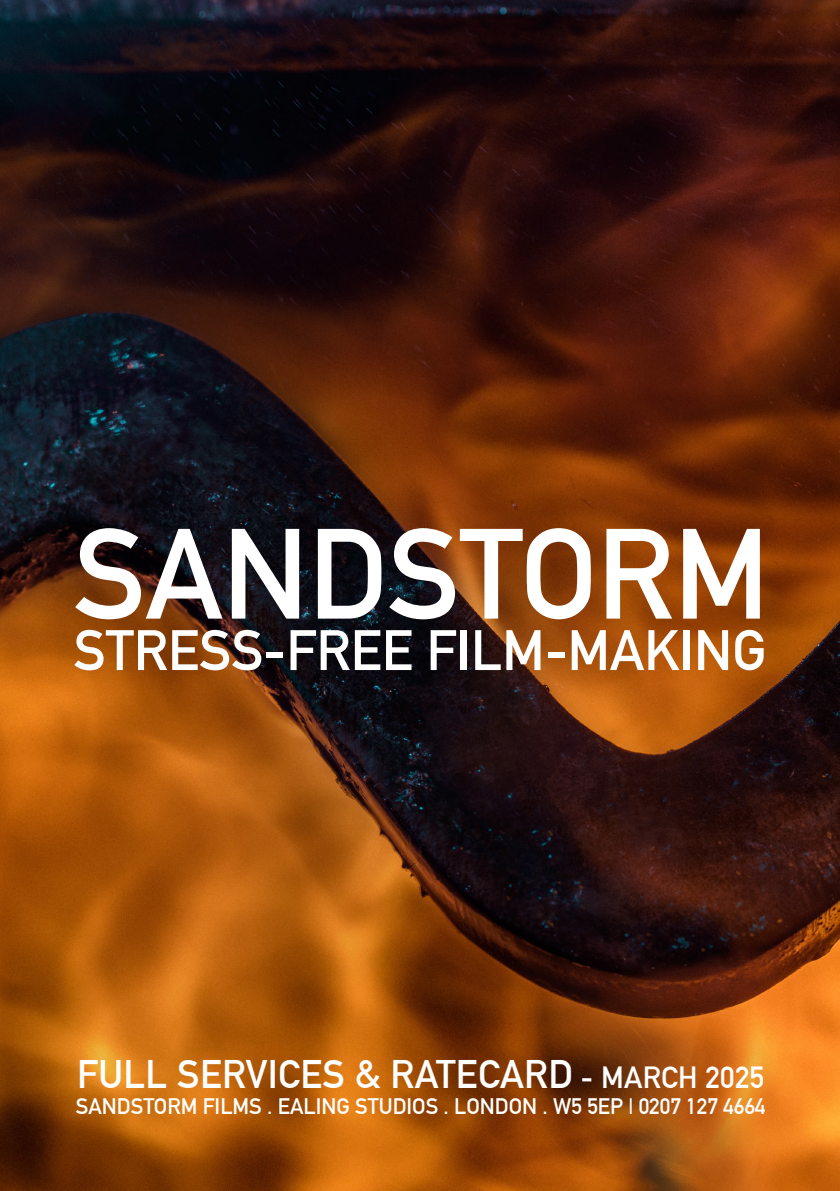
<style>
.page{position:relative;width:840px;height:1191px;background:#fff}
.page>*{position:absolute;margin:0;border:0;box-sizing:border-box;transform-origin:0 0}
.t1{font:700 126px "DIN Alternate";color:#fff}
.t2{font:700 56px "DIN Alternate";color:#fff}
.t3{font:700 39px "DIN Alternate";letter-spacing:.01em;color:#fff}
.t4{font:700 22px "DIN Alternate";color:#fff}
.s1{font-size:30px}
</style>
<div class="page">
<img style="left:0;top:0;width:839px;height:1191px">
<p class="t1" style="left:73px;top:478px;width:697px">SANDSTORM</p>
<p class="t2" style="left:74px;top:607px;width:694px">STRESS-FREE FILM-MAKING</p>
<p class="t3" style="left:77px;top:1044px;width:688px">FULL SERVICES &amp; RATECARD <span class="s1">- MARCH 2025</span></p>
<p class="t4" style="left:76px;top:1089px;width:691px">SANDSTORM FILMS . EALING STUDIOS . LONDON . W5 5EP | 0207 127 4664</p>
</div>
